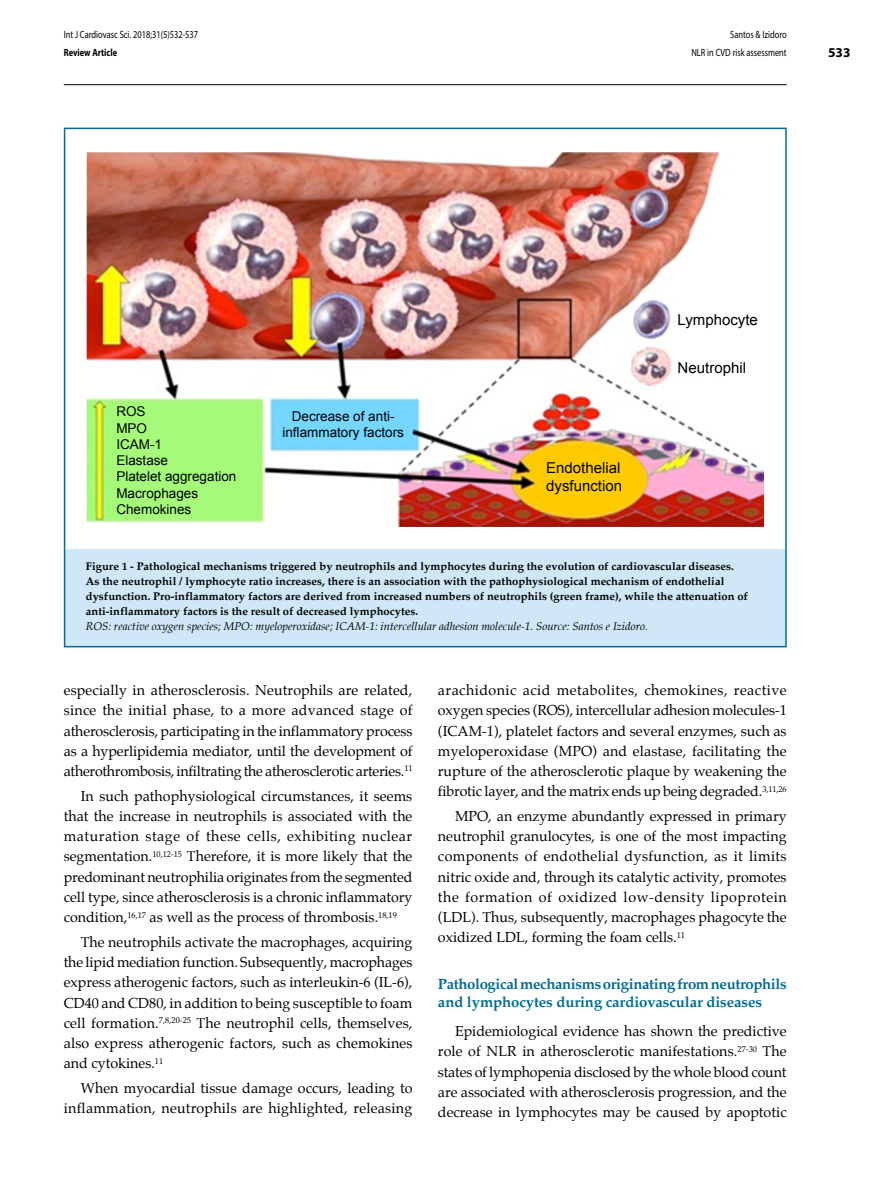
<style>
.page{position:relative;width:893px;height:1191px;background:#fff}
.page>*{position:absolute;margin:0;border:0;box-sizing:border-box;transform-origin:0 0}
.t1{font:700 15px/18px "Palatino";letter-spacing:-.025em;color:#006c95}
.t2{font:15px/18px "Arial";color:#000}
.t3{font:14.25px/20.2px "Palatino";color:#000;text-align:justify}
.t4{font:13.5px/16.2px "Arial";color:#000}
.t5{font:700 13.5px "Myriad Pro";color:#000}
.t6{font:700 11.25px/15px "Palatino";color:#000}
.t7{font:italic 11.25px "Palatino";color:#000}
.t8{font:10.5px/18px "Myriad Pro";color:#000;text-align:right;scale:.8 1}
.t9{font:700 10.5px "Myriad Pro";color:#000;scale:.8 1}
</style>
<div class="page">
<hr style="left:64px;top:84px;width:723px;height:1px;background:#000">
<div style="left:65px;top:549px;width:721px;height:97px;background:#cfe7f6"></div>
<hr style="left:64px;top:549px;width:1px;height:97px;background:#006c95">
<hr style="left:785px;top:549px;width:2px;height:97px;background:#006c95">
<hr style="left:64px;top:646px;width:723px;height:1px;background:#006c95">
<hr style="left:64px;top:128px;width:723px;height:1px;background:#006c95">
<hr style="left:64px;top:129px;width:1px;height:420px;background:#006c95">
<hr style="left:785px;top:129px;width:2px;height:420px;background:#006c95">
<img style="left:87px;top:152px;width:676px;height:375px">
<p class="t8" style="left:64px;top:25px;width:170px">Int J Cardiovasc Sci. 2018;31(5)532-537</p>
<p class="t9" style="left:64px;top:45px;width:68px">Review Article</p>
<p class="t8" style="left:691px;top:25px;width:121px">Santos &amp; Izidoro<br>NLR in CVD risk assessment</p>
<p class="t5" style="left:828px;top:44px;width:24px">533</p>
<p class="t4" style="left:116px;top:404px;width:122px">ROS<br>MPO<br>ICAM-1<br>Elastase<br>Platelet aggregation<br>Macrophages<br>Chemokines</p>
<p class="t4" style="left:282px;top:408px;width:123px;text-align:center">Decrease of anti&shy;inflammatory factors</p>
<p class="t2" style="left:546px;top:458px;width:77px">Endothelial dysfunction</p>
<p class="t2" style="left:678px;top:310px;width:82px">Lymphocyte</p>
<p class="t2" style="left:678px;top:359px;width:70px">Neutrophil</p>
<p class="t6" style="left:86px;top:558px;width:664px">Figure 1 - Pathological mechanisms triggered by neutrophils and lymphocytes during the evolution of cardiovascular diseases.<br>As the neutrophil / lymphocyte ratio increases, there is an association with the pathophysiological mechanism of endothelial dysfunction. Pro-inflammatory factors are derived from increased numbers of neutrophils (green frame), while the attenuation of anti-inflammatory factors is the result of decreased lymphocytes.</p>
<p class="t7" style="left:86px;top:619px;width:563px">ROS: reactive oxygen species; MPO: myeloperoxidase; ICAM-1: intercellular adhesion molecule-1. Source: Santos e Izidoro.</p>
<p class="t3" style="left:64px;top:680px;width:350px">especially in atherosclerosis. Neutrophils are related, since the initial phase, to a more advanced stage of atherosclerosis, participating in the inflammatory process as a hyperlipidemia mediator, until the development of atherothrombosis, infiltrating the atherosclerotic arteries.<sup>11</sup></p>
<p class="t3" style="left:64px;top:786px;width:350px;text-indent:17px">In such pathophysiological circumstances, it seems that the increase in neutrophils is associated with the maturation stage of these cells, exhibiting nuclear segmentation.<sup>10,12-15</sup> Therefore, it is more likely that the predominant neutrophilia originates from the segmented cell type, since atherosclerosis is a chronic inflammatory condition,<sup>16,17</sup> as well as the process of thrombosis.<sup>18,19</sup></p>
<p class="t3" style="left:64px;top:932px;width:350px;text-indent:17px">The neutrophils activate the macrophages, acquiring the lipid mediation function. Subsequently, macrophages express atherogenic factors, such as interleukin-6 (IL-6), CD40 and CD80, in addition to being susceptible to foam cell formation.<sup>7,8,20-25</sup> The neutrophil cells, themselves, also express atherogenic factors, such as chemokines and cytokines.<sup>11</sup></p>
<p class="t3" style="left:64px;top:1078px;width:350px;text-align:right">When myocardial tissue damage occurs, leading to inflammation, neutrophils are highlighted, releasing</p>
<p class="t3" style="left:438px;top:680px;width:350px">arachidonic acid metabolites, chemokines, reactive oxygen species (ROS), intercellular adhesion molecules-1 (ICAM-1), platelet factors and several enzymes, such as myeloperoxidase (MPO) and elastase, facilitating the rupture of the atherosclerotic plaque by weakening the fibrotic layer, and the matrix ends up being degraded.<sup>3,11,26</sup></p>
<p class="t3" style="left:438px;top:806px;width:350px;text-indent:17px">MPO, an enzyme abundantly expressed in primary neutrophil granulocytes, is one of the most impacting components of endothelial dysfunction, as it limits nitric oxide and, through its catalytic activity, promotes the formation of oxidized low-density lipoprotein (LDL). Thus, subsequently, macrophages phagocyte the oxidized LDL, forming the foam cells.<sup>11</sup></p>
<p class="t1" style="left:438px;top:975px;width:350px">Pathological mechanisms originating from neutrophils and lymphocytes during cardiovascular diseases</p>
<p class="t3" style="left:438px;top:1021px;width:350px;text-indent:17px">Epidemiological evidence has shown the predictive role of NLR in atherosclerotic manifestations.<sup>27-30</sup> The states of lymphopenia disclosed by the whole blood count are associated with atherosclerosis progression, and the decrease in lymphocytes may be caused by apoptotic</p>
</div>
